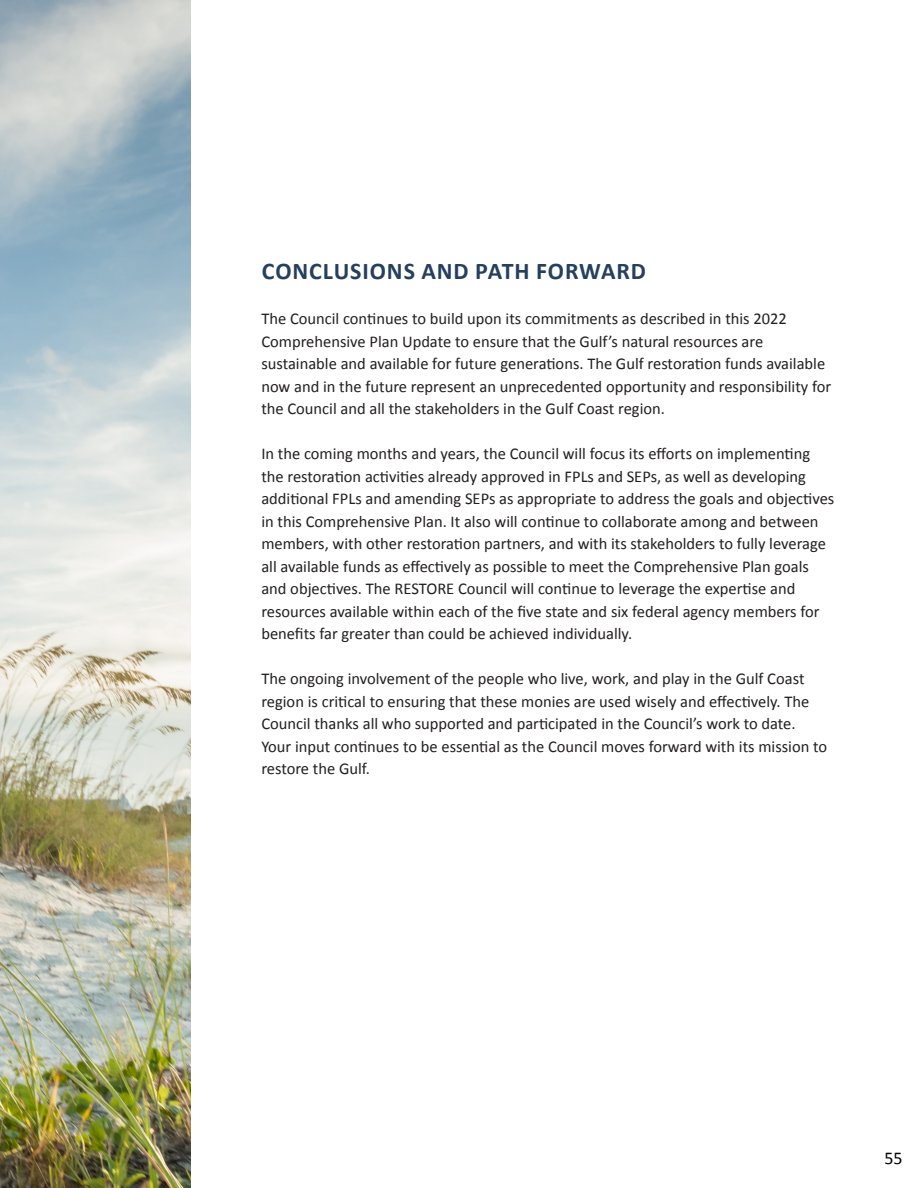
<style>
.page{position:relative;width:918px;height:1188px;background:#fff}
.page>*{position:absolute;margin:0;border:0;box-sizing:border-box;transform-origin:0 0}
.t1{font:700 24px "Calibri";letter-spacing:.035em;color:#25405e}
.t2{font:18px "Calibri";color:#000}
.Body_Text{font:16.5px/22.5px "Calibri";color:#231f20}
</style>
<div class="page">
<img style="left:0;top:0;width:190px;height:1188px">
<h1 class="t1" style="left:262px;top:256px;width:386px">CONCLUSIONS AND PATH FORWARD</h1>
<p class="Body_Text" style="left:261px;top:307px;width:571px">The Council continues to build upon its commitments as described in this 2022<br>Comprehensive Plan Update to ensure that the Gulf’s natural resources are sustainable and available for future generations. The Gulf restoration funds available now and in the future represent an unprecedented opportunity and responsibility for the Council and all the stakeholders in the Gulf Coast region.</p>
<p class="Body_Text" style="left:261px;top:442px;width:575px">In the coming months and years, the Council will focus its efforts on implementing the restoration activities already approved in FPLs and SEPs, as well as developing additional FPLs and amending SEPs as appropriate to address the goals and objectives in this Comprehensive Plan. It also will continue to collaborate among and between members, with other restoration partners, and with its stakeholders to fully leverage all available funds as effectively as possible to meet the Comprehensive Plan goals and objectives. The RESTORE Council will continue to leverage the expertise and resources available within each of the five state and six federal agency members for benefits far greater than could be achieved individually.</p>
<p class="Body_Text" style="left:261px;top:667px;width:567px">The ongoing involvement of the people who live, work, and play in the Gulf Coast region is critical to ensuring that these monies are used wisely and effectively. The Council thanks all who supported and participated in the Council’s work to date.<br>Your input continues to be essential as the Council moves forward with its mission to restore the Gulf.</p>
<p class="t2" style="left:884px;top:1147px;width:20px">55</p>
</div>
